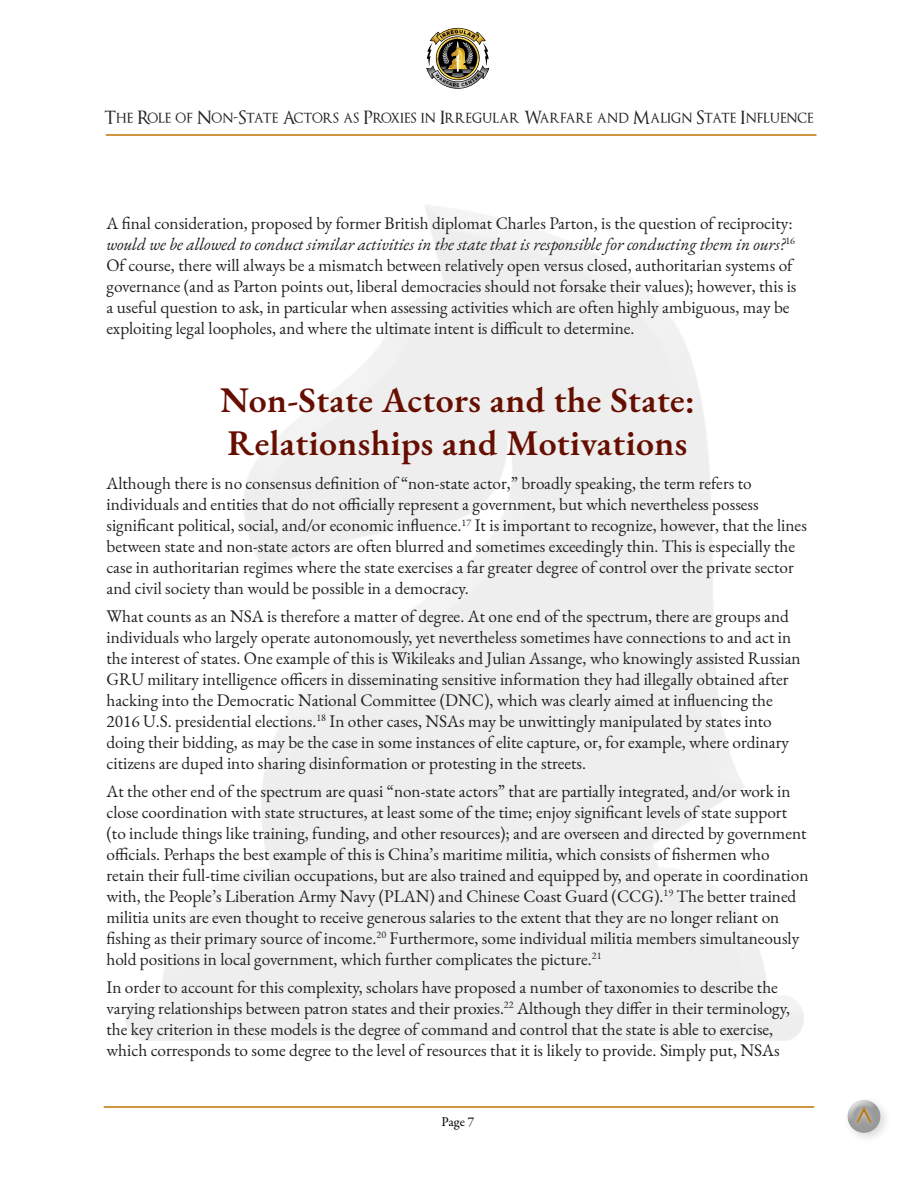
<style>
.page{position:relative;width:918px;height:1188px;background:#fff}
.page>*{position:absolute;margin:0;border:0;box-sizing:border-box;transform-origin:0 0}
.t1{font:48px "EB Garamond";color:#bf7500;scale:.75 1}
.TOC_Entries{font:600 36px "EB Garamond";letter-spacing:.01em;color:#660e00}
.t2{font:18px "Optimus Princeps";color:#231f20}
.t3{font:17.25px/21px "EB Garamond";color:#231f20}
.t4{font:13.5px "Garamond Premr Pro";color:#000}
.s1{font-style:italic}
</style>
<div class="page">
<svg style="left:426px;top:28px;width:63px;height:61px"></svg>
<div style="left:843px;top:1096px;width:49px;height:48px;background:#231f20;opacity:.4"></div>
<div style="left:845px;top:1097px;width:36px;height:27px;background:#fff;opacity:.75"></div>
<div style="left:845px;top:1104px;width:36px;height:29px;background:#231f20;opacity:.84"></div>
<div style="left:851px;top:1103px;width:26px;height:26px;background:#fff;opacity:.81"></div>
<hr style="left:106px;top:134px;width:710px;height:2px;background:#bf7500">
<hr style="left:104px;top:1106px;width:710px;height:2px;background:#bf7500">
<p class="t2" style="left:105px;top:108px;width:710px">The Role of Non-State Actors as Proxies in Irregular Warfare and Malign State Influence</p>
<p class="t3" style="left:106px;top:213px;width:692px">A final consideration, proposed by former British diplomat Charles Parton, is the question of reciprocity: <span class="s1">would we be allowed to conduct similar activities in the state that is responsible for conducting them in ours?</span><sup>16<br></sup>Of course, there will always be a mismatch between relatively open versus closed, authoritarian systems of governance (and as Parton points out, liberal democracies should not forsake their values); however, this is a useful question to ask, in particular when assessing activities which are often highly ambiguous, may be exploiting legal loopholes, and where the ultimate intent is difficult to determine.</p>
<p class="TOC_Entries" style="left:220px;top:375px;width:476px">Non-State Actors and the State:</p>
<p class="TOC_Entries" style="left:228px;top:418px;width:461px">Relationships and Motivations</p>
<p class="t3" style="left:106px;top:473px;width:702px">Although there is no consensus definition of “non-state actor,” broadly speaking, the term refers to individuals and entities that do not officially represent a government, but which nevertheless possess significant political, social, and/or economic influence.<sup>17</sup> It is important to recognize, however, that the lines between state and non-state actors are often blurred and sometimes exceedingly thin. This is especially the case in authoritarian regimes where the state exercises a far greater degree of control over the private sector and civil society than would be possible in a democracy.</p>
<p class="t3" style="left:106px;top:606px;width:696px">What counts as an NSA is therefore a matter of degree. At one end of the spectrum, there are groups and individuals who largely operate autonomously, yet nevertheless sometimes have connections to and act in the interest of states. One example of this is Wikileaks and Julian Assange, who knowingly assisted Russian GRU military intelligence officers in disseminating sensitive information they had illegally obtained after hacking into the Democratic National Committee (DNC), which was clearly aimed at influencing the 2016 U.S. presidential elections.<sup>18</sup> In other cases, NSAs may be unwittingly manipulated by states into doing their bidding, as may be the case in some instances of elite capture, or, for example, where ordinary citizens are duped into sharing disinformation or protesting in the streets.</p>
<p class="t3" style="left:106px;top:781px;width:704px">At the other end of the spectrum are quasi “non-state actors” that are partially integrated, and/or work in close coordination with state structures, at least some of the time; enjoy significant levels of state support (to include things like training, funding, and other resources); and are overseen and directed by government officials. Perhaps the best example of this is China’s maritime militia, which consists of fishermen who retain their full-time civilian occupations, but are also trained and equipped by, and operate in coordination with, the People’s Liberation Army Navy (PLAN) and Chinese Coast Guard (CCG).<sup>19</sup> The better trained militia units are even thought to receive generous salaries to the extent that they are no longer reliant on fishing as their primary source of income.<sup>20</sup> Furthermore, some individual militia members simultaneously hold positions in local government, which further complicates the picture.<sup>21</sup></p>
<p class="t3" style="left:107px;top:977px;width:685px">In order to account for this complexity, scholars have proposed a number of taxonomies to describe the varying relationships between patron states and their proxies.<sup>22</sup> Although they differ in their terminology, the key criterion in these models is the degree of command and control that the state is able to exercise, which corresponds to some degree to the level of resources that it is likely to provide. Simply put, NSAs</p>
<p class="t4" style="left:441px;top:1114px;width:34px">Page 7</p>
<h1 class="t1" style="left:855px;top:1089px;width:25px">˄</h1>
</div>
